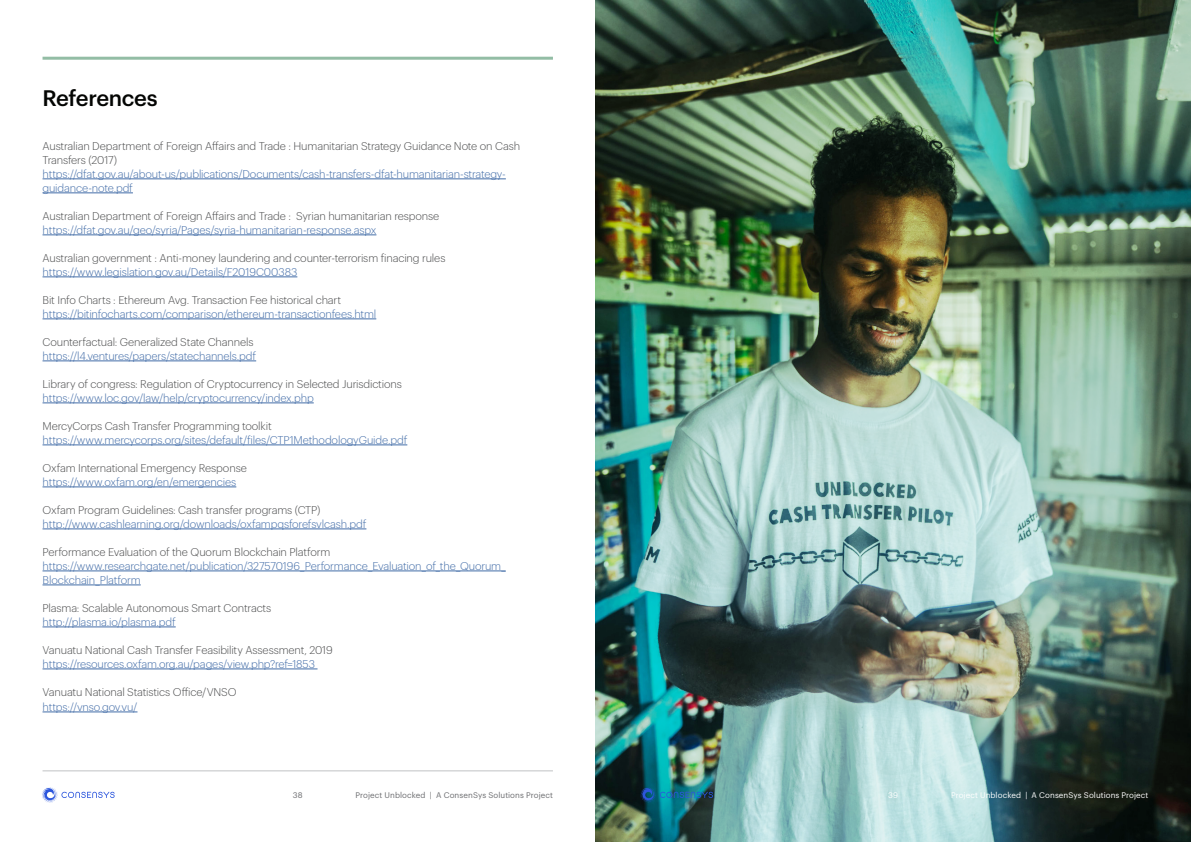
<style>
.page{position:relative;width:1191px;height:842px;background:#fff}
.page>*{position:absolute;margin:0;border:0;box-sizing:border-box;transform-origin:0 0}
.NEW_Graphik_H1{font:500 22px "Graphik";letter-spacing:-.015em;color:#040503}
.NEW_Graphik_-_Body{font:300 11px/14px "Graphik";letter-spacing:-.015em;color:#436da8}
.NEW_Graphik_-_Body-2{font:300 11px/14px "Graphik";letter-spacing:-.015em;color:#4b4c4d}
.t1{font:8px "Graphik";letter-spacing:.01em;color:#6c6d70}
.t2{font:8px "Graphik";letter-spacing:.01em;color:#fff}
</style>
<div class="page">
<hr style="left:43px;top:57px;width:510px;height:3px;background:#93bda5">
<hr style="left:43px;top:771px;width:510px;height:1px;background:#c1c2c4">
<hr style="left:43px;top:179px;width:463px;height:1px;background:#436da8">
<hr style="left:43px;top:193px;width:90px;height:1px;background:#436da8">
<hr style="left:43px;top:235px;width:333px;height:1px;background:#436da8">
<hr style="left:43px;top:277px;width:254px;height:1px;background:#436da8">
<hr style="left:43px;top:319px;width:333px;height:1px;background:#436da8">
<hr style="left:43px;top:361px;width:213px;height:1px;background:#436da8">
<hr style="left:43px;top:403px;width:271px;height:1px;background:#436da8">
<hr style="left:43px;top:445px;width:364px;height:1px;background:#436da8">
<hr style="left:43px;top:487px;width:193px;height:1px;background:#436da8">
<hr style="left:43px;top:529px;width:323px;height:1px;background:#436da8">
<hr style="left:43px;top:571px;width:463px;height:1px;background:#436da8">
<hr style="left:43px;top:585px;width:98px;height:1px;background:#436da8">
<hr style="left:43px;top:627px;width:133px;height:1px;background:#436da8">
<hr style="left:43px;top:669px;width:274px;height:1px;background:#436da8">
<hr style="left:43px;top:712px;width:94px;height:1px;background:#436da8">
<img style="left:595px;top:0;width:596px;height:842px">
<svg style="left:640px;top:787px;width:73px;height:17px"></svg>
<svg style="left:42px;top:787px;width:73px;height:16px"></svg>
<p class="NEW_Graphik_H1" style="left:43px;top:81px;width:117px">References</p>
<p class="NEW_Graphik_-_Body-2" style="left:43px;top:138px;width:479px">Australian Department of Foreign Affairs and Trade : Humanitarian Strategy Guidance Note on Cash<br>Transfers (2017)</p>
<p class="NEW_Graphik_-_Body" style="left:43px;top:166px;width:465px">https://dfat.gov.au/about-us/publications/Documents/cash-transfers-dfat-humanitarian-strategy&shy;guidance-note.pdf</p>
<p class="NEW_Graphik_-_Body-2" style="left:43px;top:208px;width:398px">Australian Department of Foreign Affairs and Trade : Syrian humanitarian response</p>
<p class="NEW_Graphik_-_Body" style="left:43px;top:222px;width:335px">https://dfat.gov.au/geo/syria/Pages/syria-humanitarian-response.aspx</p>
<p class="NEW_Graphik_-_Body-2" style="left:43px;top:250px;width:404px">Australian government : Anti-money laundering and counter-terrorism finacing rules</p>
<p class="NEW_Graphik_-_Body" style="left:43px;top:264px;width:256px">https://www.legislation.gov.au/Details/F2019C00383</p>
<p class="NEW_Graphik_-_Body-2" style="left:43px;top:292px;width:300px">Bit Info Charts : Ethereum Avg. Transaction Fee historical chart</p>
<p class="NEW_Graphik_-_Body" style="left:43px;top:306px;width:335px">https://bitinfocharts.com/comparison/ethereum-transactionfees.html</p>
<p class="NEW_Graphik_-_Body-2" style="left:43px;top:334px;width:212px">Counterfactual: Generalized State Channels</p>
<p class="NEW_Graphik_-_Body" style="left:43px;top:348px;width:215px">https://l4.ventures/papers/statechannels.pdf</p>
<p class="NEW_Graphik_-_Body-2" style="left:43px;top:376px;width:361px">Library of congress: Regulation of Cryptocurrency in Selected Jurisdictions</p>
<p class="NEW_Graphik_-_Body" style="left:43px;top:390px;width:273px">https://www.loc.gov/law/help/cryptocurrency/index.php</p>
<p class="NEW_Graphik_-_Body-2" style="left:43px;top:418px;width:231px">MercyCorps Cash Transfer Programming toolkit</p>
<p class="NEW_Graphik_-_Body" style="left:43px;top:432px;width:366px">https://www.mercycorps.org/sites/default/files/CTP1MethodologyGuide.pdf</p>
<p class="NEW_Graphik_-_Body-2" style="left:43px;top:460px;width:206px">Oxfam International Emergency Response</p>
<p class="NEW_Graphik_-_Body" style="left:43px;top:474px;width:195px">https://www.oxfam.org/en/emergencies</p>
<p class="NEW_Graphik_-_Body-2" style="left:43px;top:502px;width:279px">Oxfam Program Guidelines: Cash transfer programs (CTP)</p>
<p class="NEW_Graphik_-_Body" style="left:43px;top:516px;width:325px">http://www.cashlearning.org/downloads/oxfampqsforefsvlcash.pdf</p>
<p class="NEW_Graphik_-_Body-2" style="left:43px;top:544px;width:289px">Performance Evaluation of the Quorum Blockchain Platform</p>
<p class="NEW_Graphik_-_Body" style="left:43px;top:558px;width:465px">https://www.researchgate.net/publication/327570196_Performance_Evaluation_of_the_Quorum_<br>Blockchain_Platform</p>
<p class="NEW_Graphik_-_Body-2" style="left:43px;top:600px;width:230px">Plasma: Scalable Autonomous Smart Contracts</p>
<p class="NEW_Graphik_-_Body" style="left:43px;top:614px;width:135px">http://plasma.io/plasma.pdf</p>
<p class="NEW_Graphik_-_Body-2" style="left:43px;top:642px;width:292px">Vanuatu National Cash Transfer Feasibility Assessment, 2019</p>
<p class="NEW_Graphik_-_Body" style="left:43px;top:656px;width:274px">https://resources.oxfam.org.au/pages/view.php?ref=1853</p>
<p class="NEW_Graphik_-_Body-2" style="left:43px;top:684px;width:195px">Vanuatu National Statistics Office/VNSO</p>
<p class="NEW_Graphik_-_Body" style="left:43px;top:699px;width:96px">https://vnso.gov.vu/</p>
<p class="t1" style="left:293px;top:789px;width:11px">38</p>
<p class="t1" style="left:355px;top:789px;width:199px">Project Unblocked | A ConsenSys Solutions Project</p>
<p class="t2" style="left:888px;top:789px;width:11px">39</p>
<p class="t2" style="left:951px;top:789px;width:199px">Project Unblocked | A ConsenSys Solutions Project</p>
</div>
